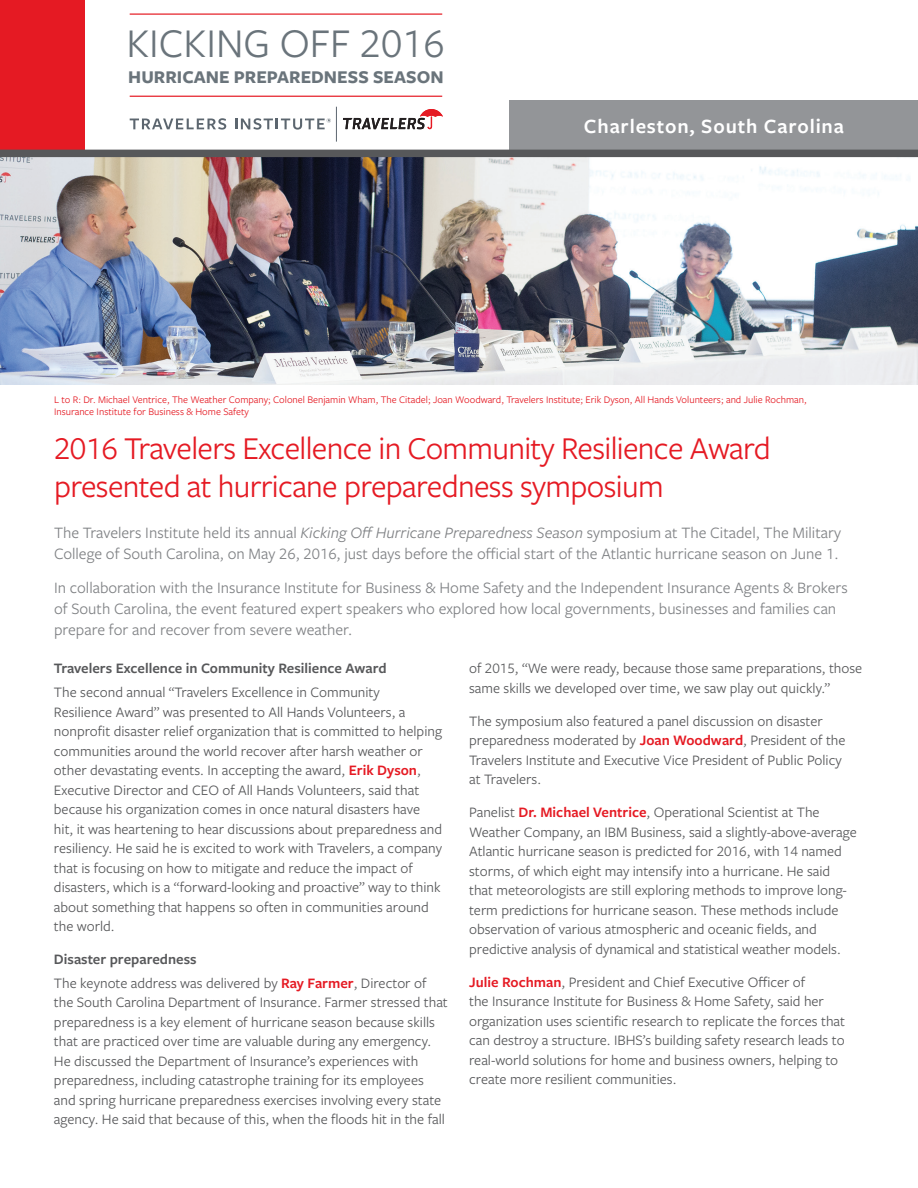
<style>
.page{position:relative;width:918px;height:1188px;background:#fff}
.page>*{position:absolute;margin:0;border:0;box-sizing:border-box;transform-origin:0 0}
.t1{font:42.3px "Freight Sans Pro";color:#6a747b}
.t2{font:33px/37.5px "Freight Sans Pro";letter-spacing:-.02em;color:#e51a23}
.Body_copy{font:600 21px "Freight Sans Pro";letter-spacing:.04em;color:#fff}
.t3{font:700 18.6px "Freight Sans Pro";color:#6a747b}
.Body_copy-2{font:16.5px/21px "Freight Sans Pro";color:#808285}
.Body_copy-3{font:15px/19.5px "Freight Sans Pro";color:#57585a}
.Subheader{font:600 15px "Freight Sans Pro";color:#57585a}
.Body_copy-4{font:10.5px/12px "Freight Sans Pro";color:#e51a23}
.s1{font-style:italic}
.s2{font-weight:600;color:#e51a23}
</style>
<div class="page">
<div style="left:510px;top:100px;width:408px;height:51px;background:#939598"></div>
<div style="left:0;top:0;width:84px;height:153px;background:#e51a23"></div>
<img style="left:0;top:157px;width:918px;height:228px">
<div style="left:0;top:150px;width:918px;height:7px;background:#57585a"></div>
<hr style="left:130px;top:13px;width:312px;height:2px;background:#e51a23">
<hr style="left:130px;top:96px;width:312px;height:1px;background:#e51a23">
<svg style="left:343px;top:109px;width:100px;height:20px"></svg>
<hr style="left:336px;top:107px;width:1px;height:35px;background:#5c666f">
<svg style="left:130px;top:118px;width:96px;height:12px"></svg>
<svg style="left:235px;top:118px;width:96px;height:12px"></svg>
<p class="t1" style="left:126px;top:15px;width:320px">KICKING OFF 2016</p>
<p class="t3" style="left:128px;top:64px;width:317px">HURRICANE PREPAREDNESS SEASON</p>
<p class="Body_copy" style="left:584px;top:112px;width:262px">Charleston, South Carolina</p>
<p class="Body_copy-4" style="left:54px;top:393px;width:754px">L to R: Dr. Michael Ventrice, The Weather Company; Colonel Benjamin Wham, The Citadel; Joan Woodward, Travelers Institute; Erik Dyson, All Hands Volunteers; and Julie Rochman,<br>Insurance Institute for Business &amp; Home Safety</p>
<p class="t2" style="left:54px;top:428px;width:718px">2016 Travelers Excellence in Community Resilience Award presented at hurricane preparedness symposium</p>
<p class="Body_copy-2" style="left:54px;top:521px;width:789px">The Travelers Institute held its annual <span class="s1">Kicking Off Hurricane Preparedness Season</span> symposium at The Citadel, The Military<br>College of South Carolina, on May 26, 2016, just days before the official start of the Atlantic hurricane season on June 1.</p>
<p class="Body_copy-2" style="left:54px;top:577px;width:795px">In collaboration with the Insurance Institute for Business &amp; Home Safety and the Independent Insurance Agents &amp; Brokers of South Carolina, the event featured expert speakers who explored how local governments, businesses and families can prepare for and recover from severe weather.</p>
<p class="Subheader" style="left:54px;top:658px;width:334px">Travelers Excellence in Community Resilience Award</p>
<p class="Body_copy-3" style="left:54px;top:682px;width:390px">The second annual “Travelers Excellence in Community<br>Resilience Award” was presented to All Hands Volunteers, a nonprofit disaster relief organization that is committed to helping communities around the world recover after harsh weather or other devastating events. In accepting the award, <span class="s2">Erik Dyson</span>, Executive Director and CEO of All Hands Volunteers, said that because his organization comes in once natural disasters have hit, it was heartening to hear discussions about preparedness and resiliency. He said he is excited to work with Travelers, a company that is focusing on how to mitigate and reduce the impact of disasters, which is a “forward-looking and proactive” way to think about something that happens so often in communities around the world.</p>
<p class="Subheader" style="left:54px;top:949px;width:144px">Disaster preparedness</p>
<p class="Body_copy-3" style="left:54px;top:973px;width:395px">The keynote address was delivered by <span class="s2">Ray Farmer</span>, Director of the South Carolina Department of Insurance. Farmer stressed that preparedness is a key element of hurricane season because skills that are practiced over time are valuable during any emergency.<br>He discussed the Department of Insurance’s experiences with preparedness, including catastrophe training for its employees and spring hurricane preparedness exercises involving every state agency. He said that because of this, when the floods hit in the fall</p>
<p class="Body_copy-3" style="left:469px;top:658px;width:395px">of 2015, “We were ready, because those same preparations, those same skills we developed over time, we saw play out quickly.”</p>
<p class="Body_copy-3" style="left:469px;top:710px;width:378px">The symposium also featured a panel discussion on disaster preparedness moderated by <span class="s2">Joan Woodward</span>, President of the Travelers Institute and Executive Vice President of Public Policy at Travelers.</p>
<p class="Body_copy-3" style="left:469px;top:802px;width:389px">Panelist <span class="s2">Dr. Michael Ventrice</span>, Operational Scientist at The Weather Company, an IBM Business, said a slightly-above-average Atlantic hurricane season is predicted for 2016, with 14 named storms, of which eight may intensify into a hurricane. He said that meteorologists are still exploring methods to improve long&shy;term predictions for hurricane season. These methods include observation of various atmospheric and oceanic fields, and predictive analysis of dynamical and statistical weather models.</p>
<p class="Body_copy-3" style="left:469px;top:971px;width:378px"><span class="s2">Julie Rochman</span>, President and Chief Executive Officer of<br>the Insurance Institute for Business &amp; Home Safety, said her organization uses scientific research to replicate the forces that can destroy a structure. IBHS’s building safety research leads to real-world solutions for home and business owners, helping to create more resilient communities.</p>
</div>
